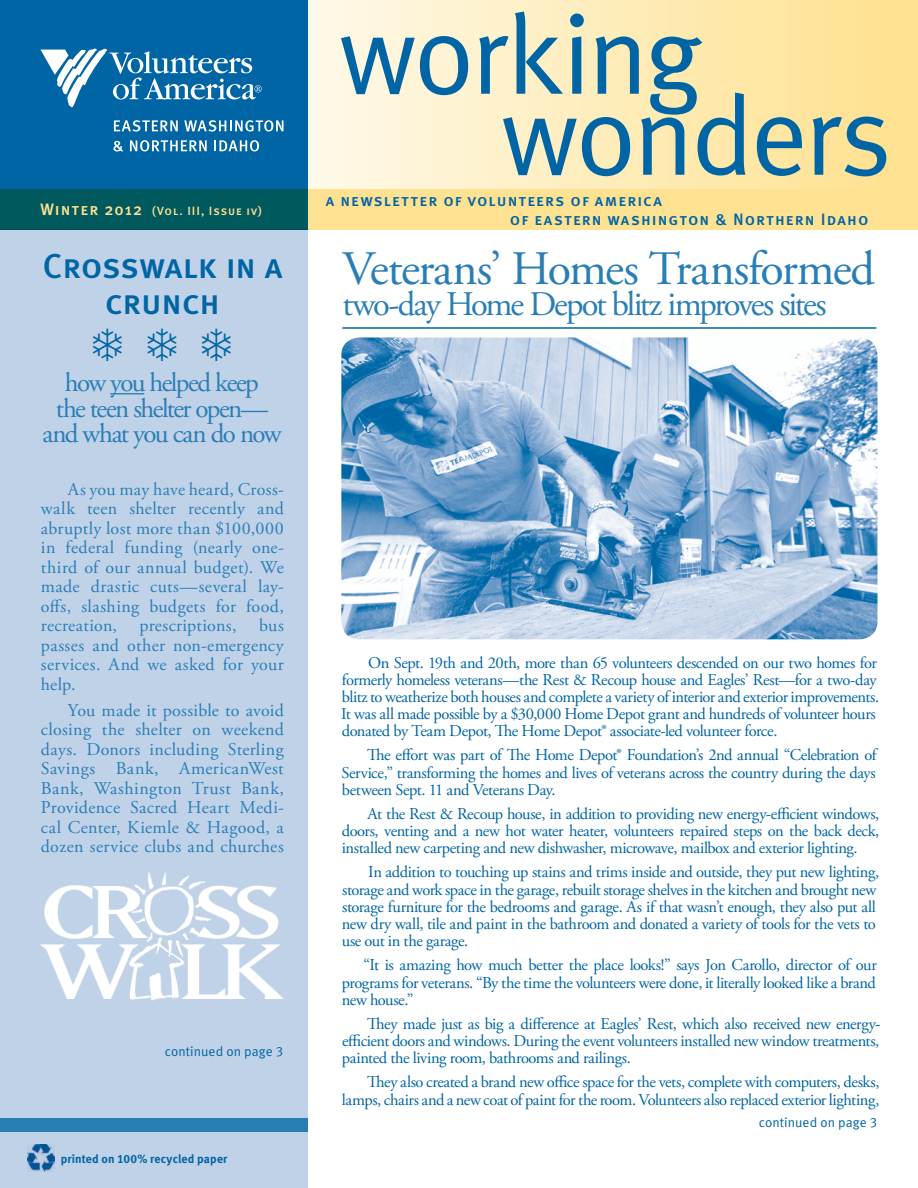
<style>
.page{position:relative;width:918px;height:1188px;background:#fff}
.page>*{position:absolute;margin:0;border:0;box-sizing:border-box;transform-origin:0 0}
.t1{font:112.5px "Meta Normal";letter-spacing:-.03em;color:#0065a4}
.t2{font:48px "Adobe Garamond Pro";letter-spacing:-.025em;color:#2a7eb6}
.t3{font:34.5px "Adobe Garamond Pro";letter-spacing:-.06em;color:#2a7eb6}
.t4{font:34.5px/36px "Meta Medium LF Caps";letter-spacing:-.005em;color:#0065a4;text-align:center}
.t5{font:27px/25.5px "Adobe Garamond Pro";letter-spacing:-.06em;color:#2a7eb6;text-align:center}
.t6{font:18px/19.5px "Adobe Garamond Pro";letter-spacing:.02em;color:#2a7eb6;text-align:justify}
.t7{font:16.5px/17.2px "Adobe Garamond Pro";letter-spacing:-.025em;color:#0065a4;text-align:justify}
.t8{font:16.5px/19.8px "Meta Medium Caps";letter-spacing:.07em;color:#0065a4}
.t9{font:13.5px "Meta Normal LF";letter-spacing:.005em;color:#0065a4}
.t10{font:12px "Meta Medium Caps";letter-spacing:.075em;color:#ffe192}
.t11{font:12px "Meta Bold LF";letter-spacing:.01em;color:#0065a4}
.s1{font-size:16.5px}
</style>
<div class="page">
<div style="left:0;top:230px;width:308px;height:958px;background:#c0d2e8"></div>
<div style="left:0;top:189px;width:918px;height:41px;background:#ffe192"></div>
<div style="left:878px;top:0;width:40px;height:189px;background:#ffe192"></div>
<svg style="left:308px;top:0;width:570px;height:189px"></svg>
<div style="left:0;top:0;width:308px;height:189px;background:#0065a4"></div>
<div style="left:0;top:189px;width:308px;height:41px;background:#00595d"></div>
<div style="left:0;top:1119px;width:308px;height:13px;background:#2a7eb6"></div>
<svg style="left:114px;top:120px;width:64px;height:12px"></svg>
<svg style="left:184px;top:120px;width:100px;height:12px"></svg>
<svg style="left:113px;top:141px;width:11px;height:11px"></svg>
<svg style="left:130px;top:140px;width:77px;height:11px"></svg>
<svg style="left:214px;top:140px;width:45px;height:11px"></svg>
<svg style="left:41px;top:49px;width:221px;height:58px"></svg>
<hr style="left:342px;top:327px;width:534px;height:2px;background:#0065a4">
<img style="left:27px;top:1144px;width:28px;height:27px">
<img style="left:341px;top:338px;width:537px;height:301px">
<hr style="left:110px;top:393px;width:34px;height:1px;background:#2a7eb6">
<img style="left:40px;top:873px;width:244px;height:128px">
<p class="t10" style="left:40px;top:204px;width:223px"><span class="s1">Winter 2012</span> (Vol. III, Issue iv)</p>
<p class="t4" style="left:42px;top:249px;width:241px">Crosswalk in a crunch</p>
<p class="t5" style="left:42px;top:371px;width:241px">how you helped keep<br>the teen shelter open— and what you can do now</p>
<p class="t6" style="left:41px;top:480px;width:244px;text-indent:27px">As you may have heard, Cross&shy;walk teen shelter recently and abruptly lost more than $100,000 in federal funding (nearly one&shy;third of our annual budget). We made drastic cuts—several lay&shy;offs, slashing budgets for food, recreation,</p>
<p class="t6" style="left:41px;top:616px;width:244px;text-indent:218px">bus passes and other non-emergency services. And we asked for your help.</p>
<p class="t6" style="left:41px;top:701px;width:244px;text-indent:27px">You made it possible to avoid closing the shelter on weekend days. Donors including Sterling Savings Bank, AmericanWest Bank, Washington Trust Bank, Providence Sacred Heart Medi&shy;cal Center, Kiemle &amp; Hagood, a dozen service clubs and churches</p>
<p class="t6" style="left:140px;top:616px;width:99px">prescriptions,</p>
<p class="t9" style="left:165px;top:1044px;width:120px">continued on page 3</p>
<p class="t11" style="left:61px;top:1151px;width:168px">printed on 100% recycled paper</p>
<p class="t1" style="left:339px;top:-10px;width:364px">working</p>
<p class="t1" style="left:501px;top:71px;width:392px">wonders</p>
<p class="t8" style="left:510px;top:190px;width:360px;text-indent:-184px">a newsletter of volunteers of america<br>of eastern washington &amp; Northern Idaho</p>
<p class="t2" style="left:343px;top:240px;width:534px">Veterans’ Homes Transformed</p>
<p class="t3" style="left:343px;top:284px;width:486px">two-day Home Depot blitz improves sites</p>
<p class="t7" style="left:341px;top:654px;width:539px;text-align:left;text-indent:27px">On Sept. 19th and 20th, more than 65 volunteers descended on our two homes for formerly homeless veterans—the Rest &amp; Recoup house and Eagles’ Rest—for a two-day blitz to weatherize both houses and complete a variety of interior and exterior improvements.<br>It was all made possible by a $30,000 Home Depot grant and hundreds of volunteer hours donated by Team Depot, The Home Depot® associate-led volunteer force.</p>
<p class="t7" style="left:342px;top:747px;width:536px;text-indent:26px">The effort was part of The Home Depot® Foundation’s 2nd annual “Celebration of Service,” transforming the homes and lives of veterans across the country during the days between Sept. 11 and Veterans Day.</p>
<p class="t7" style="left:342px;top:806px;width:539px;text-indent:26px">At the Rest &amp; Recoup house, in addition to providing new energy-efficient windows, doors, venting and a new hot water heater, volunteers repaired steps on the back deck, installed new carpeting and new dishwasher, microwave, mailbox and exterior lighting.</p>
<p class="t7" style="left:342px;top:864px;width:539px;text-align:left;text-indent:26px">In addition to touching up stains and trims inside and outside, they put new lighting, storage and work space in the garage, rebuilt storage shelves in the kitchen and brought new storage furniture for the bedrooms and garage. As if that wasn’t enough, they also put all new dry wall, tile and paint in the bathroom and donated a variety of tools for the vets to use out in the garage.</p>
<p class="t7" style="left:342px;top:957px;width:537px;text-indent:22px">“It is amazing how much better the place looks!” says Jon Carollo, director of our programs for veterans. “By the time the volunteers were done, it literally looked like a brand new house.”</p>
<p class="t7" style="left:342px;top:1016px;width:540px;text-indent:25px">They made just as big a difference at Eagles’ Rest, which also received new energy&shy;efficient doors and windows. During the event volunteers installed new window treatments, painted the living room, bathrooms and railings.</p>
<p class="t7" style="left:342px;top:1074px;width:539px;text-align:right">They also created a brand new office space for the vets, complete with computers, desks, lamps, chairs and a new coat of paint for the room. Volunteers also replaced exterior lighting,</p>
<p class="t9" style="left:759px;top:1114px;width:120px">continued on page 3</p>
</div>
